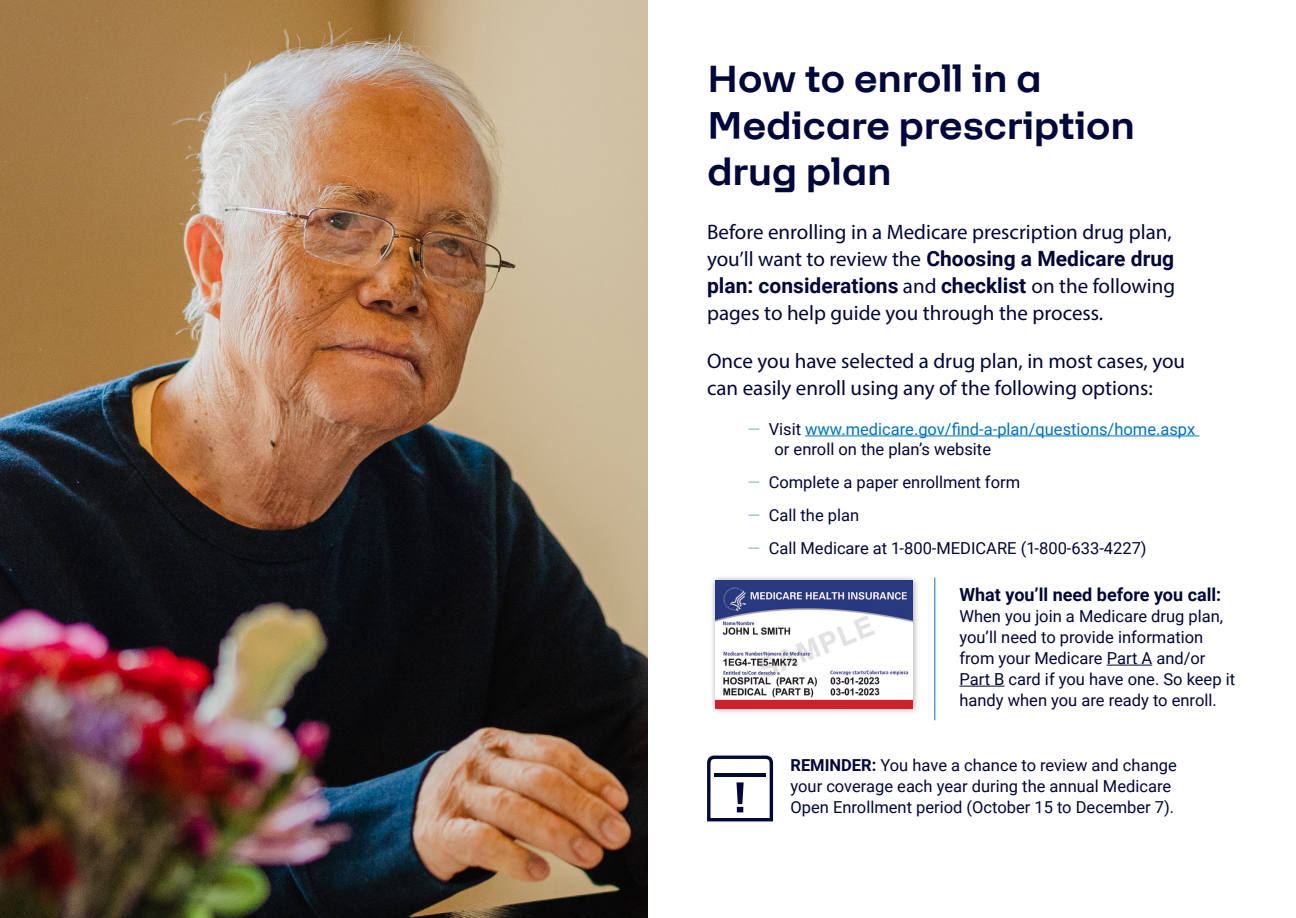
<style>
.page{position:relative;width:1296px;height:918px;background:#fff}
.page>*{position:absolute;margin:0;border:0;box-sizing:border-box;transform-origin:0 0}
.t1{font:700 42px/46.5px "F37 Lineca";letter-spacing:-.01em;color:#00073a}
.t2{font:21px/27px "Myriad Pro";color:#00073a}
.t3{font:700 21px "Roboto";color:#00073a}
.t4{font:700 18px "Roboto";color:#00073a}
.t5{font:16.5px/21px "Roboto";color:#00073a}
.t6{font:16.5px/19.8px "Roboto";color:#0074be}
.s1{font-family:"Roboto";font-weight:700}
.s2{font-family:"Myriad Pro";font-weight:400}
.s3{color:#95b7e1}
.s4{color:#00073a}
.s5{font-weight:700}
</style>
<div class="page">
<hr style="left:805px;top:436px;width:394px;height:1px;background:#0074be">
<hr style="left:934px;top:578px;width:1px;height:142px;background:#0074be">
<div style="left:710px;top:575px;width:210px;height:140px;background:#231f20;opacity:.4"></div>
<img style="left:715px;top:581px;width:198px;height:127px">
<hr style="left:1107px;top:665px;width:45px;height:1px;background:#00073a">
<hr style="left:959px;top:686px;width:45px;height:1px;background:#00073a">
<svg style="left:707px;top:756px;width:66px;height:65px"></svg>
<img style="left:0;top:0;width:648px;height:918px">
<h1 class="t1" style="left:707px;top:52px;width:430px">How to enroll in a<br>Medicare prescription drug plan</h1>
<p class="t2" style="left:707px;top:219px;width:469px">Before enrolling in a Medicare prescription drug plan, you’ll want to review the <span class="s1">Choosing a Medicare drug</span></p>
<p class="t3" style="left:707px;top:271px;width:470px">plan: considerations <span class="s2">and</span> checklist <span class="s2">on the following</span></p>
<p class="t2" style="left:707px;top:300px;width:398px">pages to help guide you through the process.</p>
<p class="t2" style="left:707px;top:347px;width:480px">Once you have selected a drug plan, in most cases, you can easily enroll using any of the following options:</p>
<p class="t6" style="left:775px;top:418px;width:422px;text-indent:-27px"><span class="s3">—</span> <span class="s4">Visit</span> www.medicare.gov/find-a-plan/questions/home.aspx <span class="s4">or enroll on the plan’s website</span></p>
<p class="t5" style="left:748px;top:471px;width:274px"><span class="s3">—</span> Complete a paper enrollment form</p>
<p class="t5" style="left:748px;top:504px;width:113px"><span class="s3">—</span> Call the plan</p>
<p class="t5" style="left:748px;top:537px;width:401px"><span class="s3">—</span> Call Medicare at 1-800-MEDICARE (1-800-633-4227)</p>
<p class="t4" style="left:959px;top:582px;width:263px">What you’ll need before you call:</p>
<p class="t5" style="left:959px;top:605px;width:277px">When you join a Medicare drug plan, you’ll need to provide information from your Medicare Part A and/or Part B card if you have one. So keep it handy when you are ready to enroll.</p>
<p class="t5" style="left:791px;top:754px;width:388px"><span class="s5">REMINDER:</span> You have a chance to review and change your coverage each year during the annual Medicare<br>Open Enrollment period (October 15 to December 7).</p>
</div>
